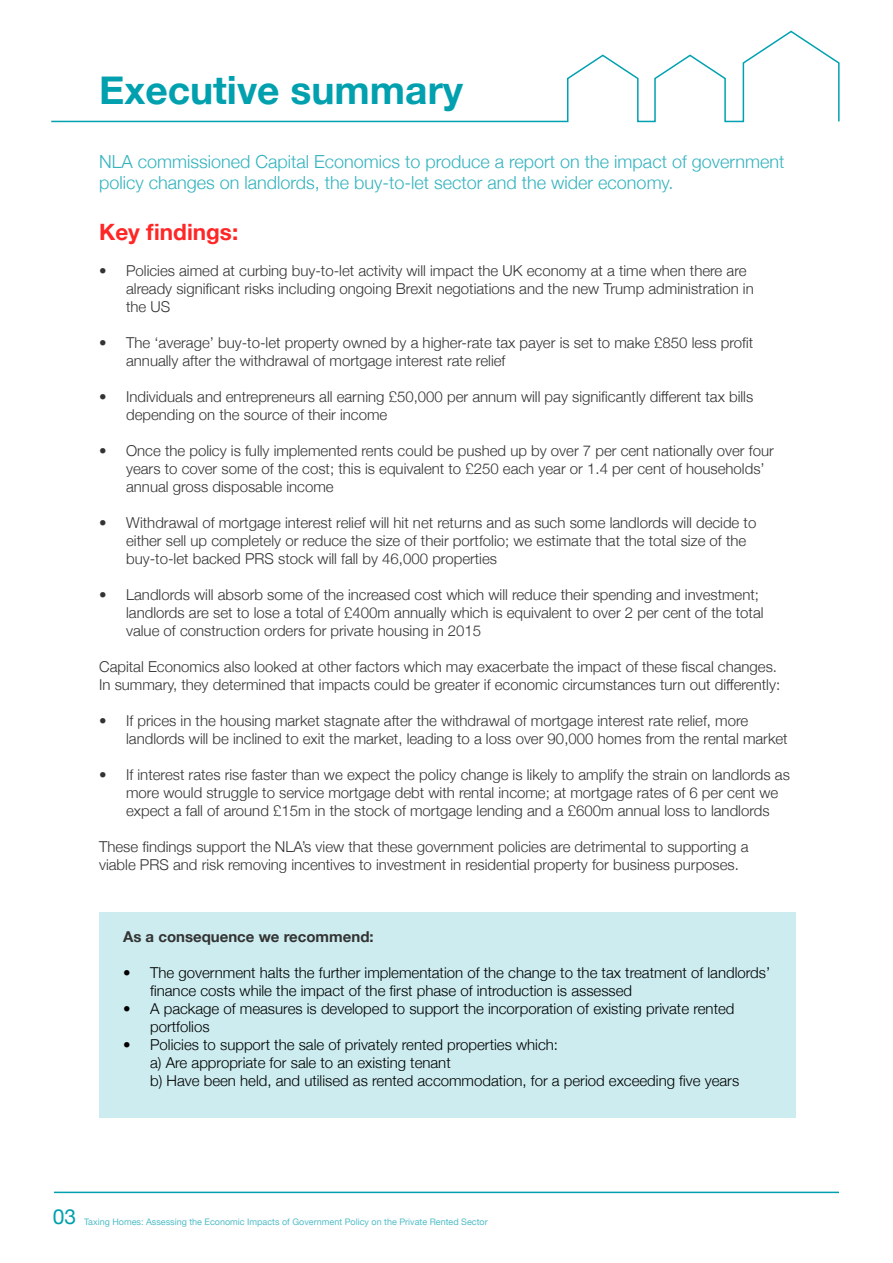
<style>
.page{position:relative;width:893px;height:1263px;background:#fff}
.page>*{position:absolute;margin:0;border:0;box-sizing:border-box;transform-origin:0 0}
.t1{font:700 39px "Helvetica Neue";color:#00a0af}
.t2{font:700 22.5px "Helvetica Neue";color:#ff2626}
.t3{font:21px "Helvetica Neue";color:#00a0af}
.t4{font:300 18px/21.6px "Helvetica Neue";color:#33b3bf}
.t5{font:300 15px/18px "Helvetica Neue";color:#333}
.t6{font:300 15px/18px "Helvetica Neue";color:#000}
.t7{font:700 15px "Helvetica Neue";color:#333}
.t8{font:9px "Helvetica Neue";color:#00a0af}
</style>
<div class="page">
<hr style="left:54px;top:1191px;width:785px;height:2px;background:#00a0af">
<div style="left:99px;top:912px;width:696px;height:206px;background:#ccecef"></div>
<svg style="left:51px;top:30px;width:789px;height:93px"></svg>
<h1 class="t1" style="left:99px;top:59px;width:365px">Executive summary</h1>
<p class="t4" style="left:99px;top:149px;width:687px">NLA commissioned Capital Economics to produce a report on the impact of government policy changes on landlords, the buy-to-let sector and the wider economy.</p>
<h2 class="t2" style="left:99px;top:214px;width:141px">Key findings:</h2>
<p class="t5" style="left:126px;top:260px;width:629px;text-indent:-27px">• Policies aimed at curbing buy-to-let activity will impact the UK economy at a time when there are already significant risks including ongoing Brexit negotiations and the new Trump administration in the US</p>
<p class="t5" style="left:126px;top:332px;width:629px;text-indent:-27px">• The ‘average’ buy-to-let property owned by a higher-rate tax payer is set to make £850 less profit annually after the withdrawal of mortgage interest rate relief</p>
<p class="t5" style="left:126px;top:386px;width:629px;text-indent:-27px">• Individuals and entrepreneurs all earning £50,000 per annum will pay significantly different tax bills depending on the source of their income</p>
<p class="t5" style="left:126px;top:440px;width:649px;text-indent:-27px">• Once the policy is fully implemented rents could be pushed up by over 7 per cent nationally over four years to cover some of the cost; this is equivalent to £250 each year or 1.4 per cent of households’ annual gross disposable income</p>
<p class="t5" style="left:126px;top:512px;width:632px;text-indent:-27px">• Withdrawal of mortgage interest relief will hit net returns and as such some landlords will decide to either sell up completely or reduce the size of their portfolio; we estimate that the total size of the buy-to-let backed PRS stock will fall by 46,000 properties</p>
<p class="t5" style="left:126px;top:584px;width:639px;text-indent:-27px">• Landlords will absorb some of the increased cost which will reduce their spending and investment; landlords are set to lose a total of £400m annually which is equivalent to over 2 per cent of the total value of construction orders for private housing in 2015</p>
<p class="t5" style="left:99px;top:656px;width:682px">Capital Economics also looked at other factors which may exacerbate the impact of these fiscal changes.<br>In summary, they determined that impacts could be greater if economic circumstances turn out differently:</p>
<p class="t5" style="left:126px;top:710px;width:663px;text-indent:-27px">• If prices in the housing market stagnate after the withdrawal of mortgage interest rate relief, more landlords will be inclined to exit the market, leading to a loss over 90,000 homes from the rental market</p>
<p class="t5" style="left:126px;top:764px;width:665px;text-indent:-27px">• If interest rates rise faster than we expect the policy change is likely to amplify the strain on landlords as more would struggle to service mortgage debt with rental income; at mortgage rates of 6 per cent we expect a fall of around £15m in the stock of mortgage lending and a £600m annual loss to landlords</p>
<p class="t5" style="left:99px;top:836px;width:651px">These findings support the NLA’s view that these government policies are detrimental to supporting a viable PRS and risk removing incentives to investment in residential property for business purposes.</p>
<p class="t7" style="left:123px;top:925px;width:252px">As a consequence we recommend:</p>
<p class="t6" style="left:150px;top:962px;width:622px;text-indent:-27px">• The government halts the further implementation of the change to the tax treatment of landlords’ finance costs while the impact of the first phase of introduction is assessed</p>
<p class="t6" style="left:150px;top:998px;width:586px;text-indent:-27px">• A package of measures is developed to support the incorporation of existing private rented portfolios</p>
<p class="t6" style="left:150px;top:1034px;width:591px;text-indent:-27px">• Policies to support the sale of privately rented properties which:<br>a) Are appropriate for sale to an existing tenant<br>b) Have been held, and utilised as rented accommodation, for a period exceeding five years</p>
<h3 class="t3" style="left:53px;top:1201px;width:25px">03</h3>
<p class="t8" style="left:84px;top:1215px;width:405px">Taxing Homes: Assessing the Economic Impacts of Government Policy on the Private Rented Sector</p>
</div>
